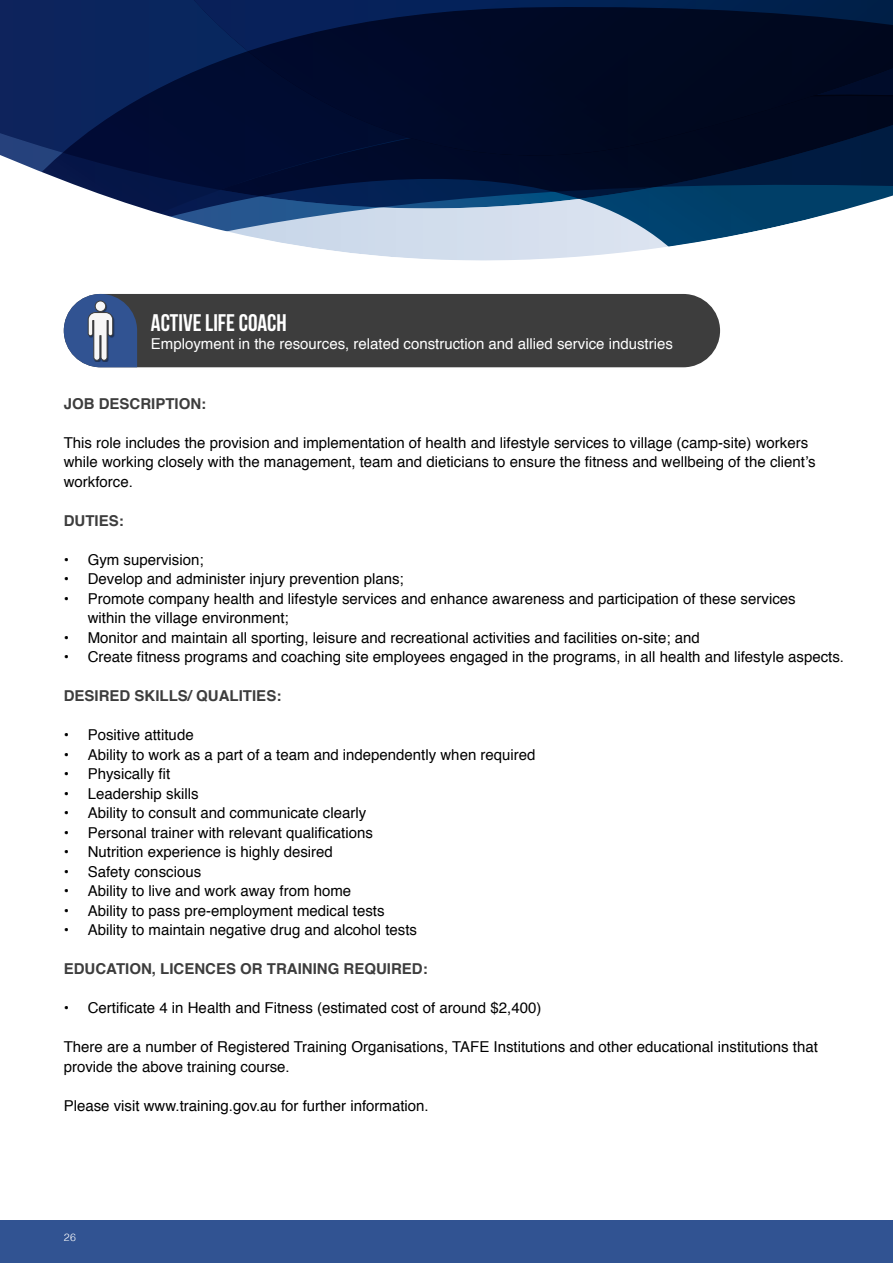
<style>
.page{position:relative;width:893px;height:1263px;background:#fff}
.page>*{position:absolute;margin:0;border:0;box-sizing:border-box;transform-origin:0 0}
.t1{font:24px "Bebas Neue";color:#fff}
.t2{font:15px/19.5px "Helvetica";color:#000}
.t3{font:700 15px "Helvetica";color:#3d3d3d}
.t4{font:15px "Helvetica";color:#fff}
.t5{font:300 10.5px "Helvetica";color:#fff}
</style>
<div class="page">
<div style="left:0;top:1220px;width:893px;height:43px;background:#315392"></div>
<svg style="left:0;top:0;width:893px;height:121px"></svg>
<svg style="left:0;top:121px;width:893px;height:247px"></svg>
<div style="left:64px;top:294px;width:656px;height:73px;background:#3d3d3d;border-radius:37px"></div>
<svg style="left:64px;top:294px;width:73px;height:73px"></svg>
<h1 class="t1" style="left:151px;top:310px;width:117px">ACTIVE LIFE COACH</h1>
<p class="t4" style="left:151px;top:332px;width:523px">Employment in the resources, related construction and allied service industries</p>
<p class="t3" style="left:64px;top:391px;width:144px">JOBDESCRIPTION:</p>
<p class="t2" style="left:64px;top:433px;width:753px">This role includes the provision and implementation of health and lifestyle services to village (camp-site) workers while working closely with the management, team and dieticians to ensure the fitness and wellbeing of the client’s workforce.</p>
<p class="t3" style="left:64px;top:508px;width:61px">DUTIES:</p>
<p class="t2" style="left:64px;top:550px;width:141px">• Gym supervision;</p>
<p class="t2" style="left:64px;top:570px;width:341px">• Develop and administer injury prevention plans;</p>
<p class="t2" style="left:88px;top:589px;width:709px;text-indent:-24px">• Promote company health and lifestyle services and enhance awareness and participation of these services within the village environment;</p>
<p class="t2" style="left:64px;top:628px;width:637px">• Monitor and maintain all sporting, leisure and recreational activities and facilities on-site; and</p>
<p class="t2" style="left:64px;top:648px;width:782px">• Create fitness programs and coaching site employees engaged in the programs, in all health and lifestyle aspects.</p>
<p class="t3" style="left:64px;top:684px;width:219px">DESIRED SKILLS/ QUALITIES:</p>
<p class="t2" style="left:64px;top:726px;width:131px">• Positive attitude</p>
<p class="t2" style="left:64px;top:745px;width:473px">• Ability to work as a part of a team and independently when required</p>
<p class="t2" style="left:64px;top:765px;width:108px">• Physically fit</p>
<p class="t2" style="left:64px;top:784px;width:136px">• Leadership skills</p>
<p class="t2" style="left:64px;top:804px;width:304px">• Ability to consult and communicate clearly</p>
<p class="t2" style="left:64px;top:823px;width:311px">• Personal trainer with relevant qualifications</p>
<p class="t2" style="left:64px;top:843px;width:271px">• Nutrition experience is highly desired</p>
<p class="t2" style="left:64px;top:862px;width:139px">• Safety conscious</p>
<p class="t2" style="left:64px;top:882px;width:289px">• Ability to live and work away from home</p>
<p class="t2" style="left:64px;top:901px;width:322px">• Ability to pass pre-employment medical tests</p>
<p class="t2" style="left:64px;top:921px;width:355px">• Ability to maintain negative drug and alcohol tests</p>
<p class="t3" style="left:64px;top:957px;width:365px">EDUCATION, LICENCES OR TRAINING REQUIRED:</p>
<p class="t2" style="left:64px;top:999px;width:479px">• Certificate 4 in Health and Fitness (estimated cost of around $2,400)</p>
<p class="t2" style="left:64px;top:1038px;width:756px">There are a number of Registered Training Organisations, TAFE Institutions and other educational institutions that provide the above training course.</p>
<p class="t2" style="left:64px;top:1096px;width:366px">Please visit www.training.gov.au for further information.</p>
<p class="t5" style="left:64px;top:1230px;width:14px">26</p>
</div>
